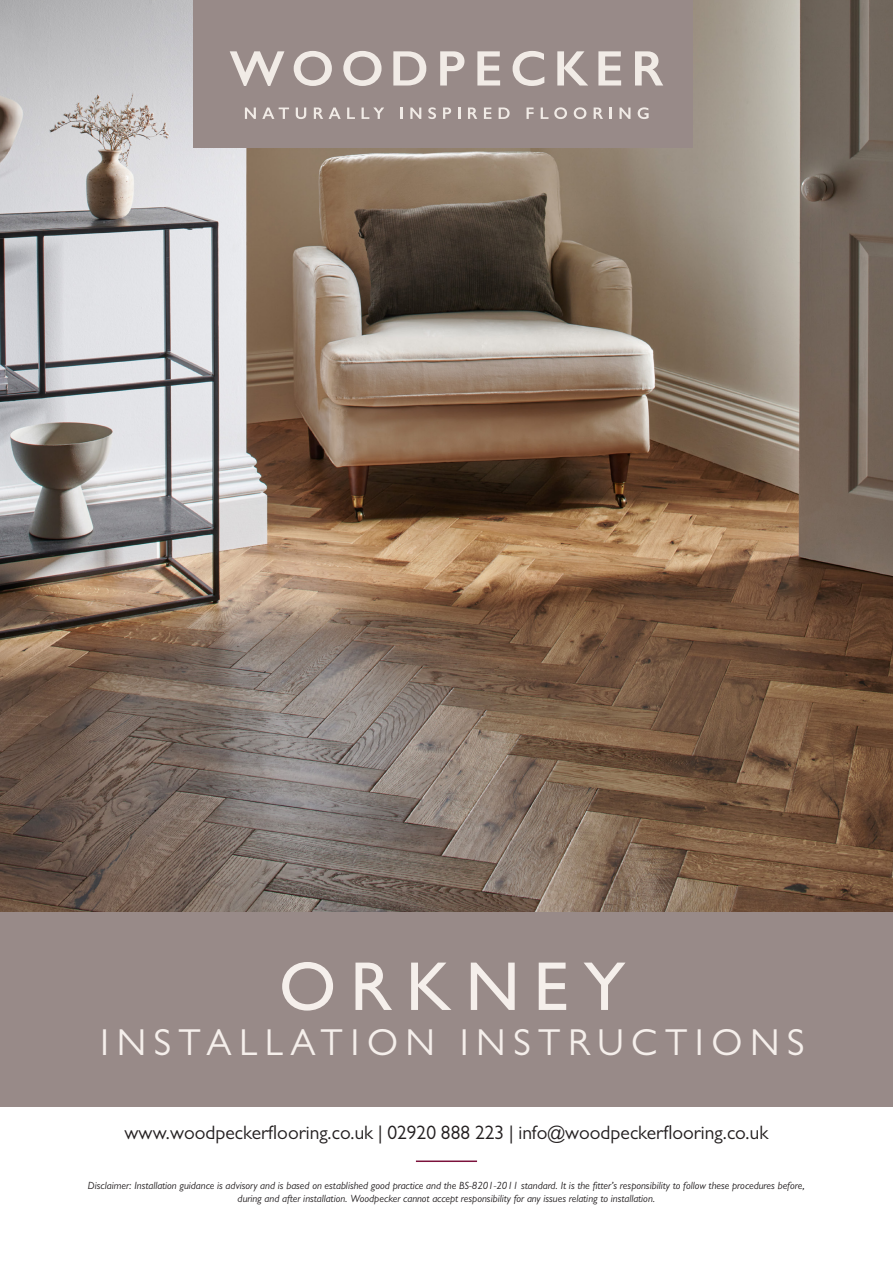
<style>
.page{position:relative;width:893px;height:1263px;background:#fff}
.page>*{position:absolute;margin:0;border:0;box-sizing:border-box;transform-origin:0 0}
.t1{font:500 69.45px "Gill Sans MT Pro";letter-spacing:.2em;color:#f5efeb}
.t2{font:37.65px "Gill Sans MT Pro";letter-spacing:.2em;color:#f5efeb}
.t3{font:19.5px "Gill Sans MT Pro";color:#231f20}
.t4{font:italic 10.5px/12.6px "Gill Sans MT Pro";color:#231f20;text-align:center}
</style>
<div class="page">
<img style="left:0;top:0;width:893px;height:912px">
<div style="left:0;top:912px;width:893px;height:195px;background:#988a88"></div>
<hr style="left:416px;top:1160px;width:61px;height:2px;background:#7b113b">
<div style="left:194px;top:0;width:499px;height:148px;background:#988a88"></div>
<svg style="left:230px;top:51px;width:54px;height:35px"></svg>
<svg style="left:294px;top:51px;width:38px;height:35px"></svg>
<svg style="left:343px;top:51px;width:39px;height:35px"></svg>
<svg style="left:393px;top:51px;width:33px;height:35px"></svg>
<svg style="left:440px;top:51px;width:24px;height:35px"></svg>
<svg style="left:477px;top:51px;width:23px;height:35px"></svg>
<svg style="left:513px;top:51px;width:31px;height:35px"></svg>
<svg style="left:557px;top:51px;width:31px;height:35px"></svg>
<svg style="left:598px;top:51px;width:23px;height:35px"></svg>
<svg style="left:635px;top:51px;width:28px;height:35px"></svg>
<svg style="left:245px;top:108px;width:11px;height:11px"></svg>
<svg style="left:262px;top:108px;width:27px;height:11px"></svg>
<svg style="left:296px;top:108px;width:10px;height:11px"></svg>
<svg style="left:314px;top:108px;width:9px;height:11px"></svg>
<svg style="left:329px;top:108px;width:12px;height:11px"></svg>
<svg style="left:347px;top:108px;width:8px;height:11px"></svg>
<svg style="left:362px;top:108px;width:22px;height:11px"></svg>
<svg style="left:400px;top:108px;width:3px;height:11px"></svg>
<svg style="left:410px;top:108px;width:11px;height:11px"></svg>
<svg style="left:428px;top:107px;width:8px;height:12px"></svg>
<svg style="left:443px;top:108px;width:8px;height:11px"></svg>
<svg style="left:458px;top:108px;width:2px;height:11px"></svg>
<svg style="left:468px;top:108px;width:9px;height:11px"></svg>
<svg style="left:484px;top:108px;width:7px;height:11px"></svg>
<svg style="left:499px;top:108px;width:11px;height:11px"></svg>
<svg style="left:526px;top:108px;width:8px;height:11px"></svg>
<svg style="left:541px;top:108px;width:7px;height:11px"></svg>
<svg style="left:554px;top:107px;width:13px;height:12px"></svg>
<svg style="left:574px;top:107px;width:12px;height:12px"></svg>
<svg style="left:594px;top:108px;width:9px;height:11px"></svg>
<svg style="left:610px;top:108px;width:2px;height:11px"></svg>
<svg style="left:619px;top:108px;width:11px;height:11px"></svg>
<svg style="left:638px;top:107px;width:11px;height:12px"></svg>
<h1 class="t1" style="left:279px;top:945px;width:348px">ORKNEY</h1>
<h2 class="t2" style="left:100px;top:1020px;width:706px">INSTALLATION INSTRUCTIONS</h2>
<h3 class="t3" style="left:125px;top:1121px;width:645px">www.woodpeckerflooring.co.uk | 02920 888 223 | info@woodpeckerflooring.co.uk</h3>
<p class="t4" style="left:88px;top:1179px;width:719px">Disclaimer: Installation guidance is advisory and is based on established good practice and the BS-8201-2011 standard. It is the fitter’s responsibility to follow these procedures before, during and after installation. Woodpecker cannot accept responsibility for any issues relating to installation.</p>
</div>
